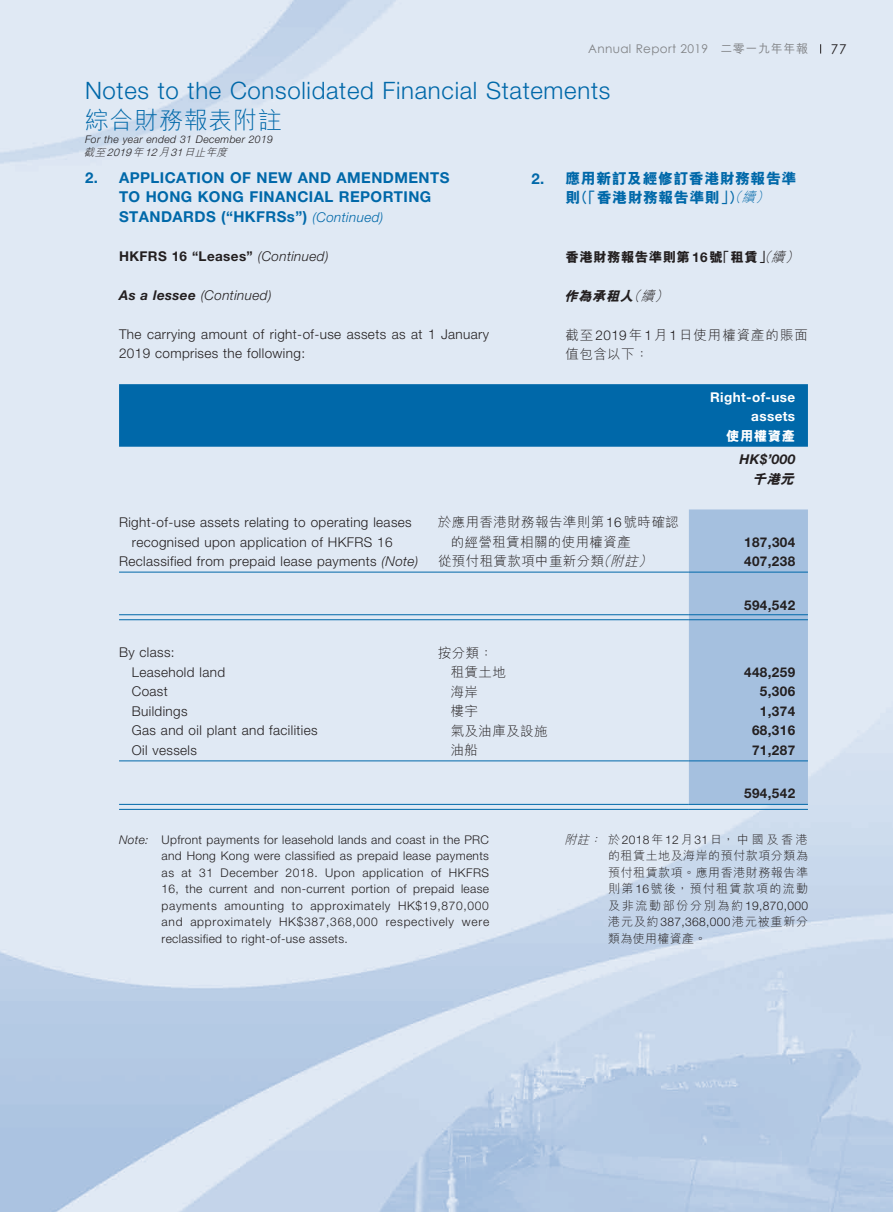
<style>
.page{position:relative;width:893px;height:1212px;background:#fff}
.page>*{position:absolute;margin:0;border:0;box-sizing:border-box;transform-origin:0 0}
.t1{font:300 24px "Helvetica Neue";letter-spacing:.03em;color:#0068a9}
.t2{font:300 24px "M Hei HK";letter-spacing:.03em;color:#0068a9}
.t3{font:700 15px/19.5px "Helvetica Neue";letter-spacing:.03em;color:#0068a9}
.t4{font:800 15px/19.5px "M Hei HK";letter-spacing:.03em;color:#0068a9}
.t5{font:300 13.5px/19.5px "Helvetica Neue";letter-spacing:.03em;color:#231f20}
.t6{font:700 13.5px "Helvetica Neue";letter-spacing:.03em;color:#231f20}
.t7{font:300 13.5px/19.5px "M Hei HK";letter-spacing:.03em;color:#231f20}
.t8{font:300 13.5px/19.5px "M Hei HK";letter-spacing:.07em;color:#231f20}
.t9{font:italic 300 13.5px "Helvetica Neue";letter-spacing:.03em;color:#231f20}
.t10{font:800 13.5px "M Hei HK";letter-spacing:.03em;color:#231f20}
.t11{font:700 13.5px/19.5px "Helvetica Neue";letter-spacing:.03em;color:#fff;text-align:right}
.t12{font:italic 800 13.5px "M Hei HK";color:#231f20}
.t13{font:italic 700 13.5px "Helvetica Neue";color:#231f20}
.t14{font:800 13.5px "M Hei HK";letter-spacing:.03em;color:#fff}
.t15{font:13.5px "Century Gothic";color:#231f20}
.t16{font:300 12px/16.5px "Helvetica Neue";letter-spacing:.03em;color:#231f20;text-align:justify}
.t17{font:300 12px/16.5px "M Hei HK";letter-spacing:.045em;color:#231f20;text-align:justify}
.t18{font:12px "Century Gothic";letter-spacing:.03em;color:#808285}
.t19{font:italic 300 10.5px "Helvetica Neue";letter-spacing:.03em;color:#231f20}
.t20{font:italic 300 10.5px "M Hei HK";color:#231f20}
.s1{font-family:"M Hei HK";font-weight:500}
.s2{font-family:"Helvetica Neue"}
.s3{font-weight:300;font-style:italic;font-size:13.5px}
.s4{font-weight:300;font-style:italic}
.s5{font-weight:700}
.s6{font-family:"Helvetica Neue";font-weight:700}
.s7{font-weight:300}
.s8{font-style:italic}
.s9{font-family:"M Hei HK"}
</style>
<div class="page">
<div style="left:119px;top:384px;width:689px;height:63px;background:#0068a9"></div>
<div style="left:689px;top:509px;width:119px;height:295px;background:#a5c0df"></div>
<hr style="left:119px;top:572px;width:319px;height:1px;background:#0068a9">
<hr style="left:438px;top:572px;width:251px;height:1px;background:#0068a9">
<hr style="left:689px;top:572px;width:119px;height:1px;background:#0068a9">
<hr style="left:119px;top:614px;width:319px;height:1px;background:#0068a9">
<hr style="left:119px;top:619px;width:319px;height:1px;background:#0068a9">
<hr style="left:438px;top:614px;width:251px;height:1px;background:#0068a9">
<hr style="left:438px;top:619px;width:251px;height:1px;background:#0068a9">
<hr style="left:689px;top:614px;width:119px;height:1px;background:#0068a9">
<hr style="left:689px;top:619px;width:119px;height:1px;background:#0068a9">
<hr style="left:119px;top:760px;width:319px;height:1px;background:#0068a9">
<hr style="left:438px;top:760px;width:251px;height:1px;background:#0068a9">
<hr style="left:689px;top:760px;width:119px;height:1px;background:#0068a9">
<hr style="left:119px;top:804px;width:319px;height:1px;background:#0068a9">
<hr style="left:119px;top:809px;width:319px;height:1px;background:#0068a9">
<hr style="left:438px;top:804px;width:251px;height:1px;background:#0068a9">
<hr style="left:438px;top:809px;width:251px;height:1px;background:#0068a9">
<hr style="left:689px;top:804px;width:119px;height:1px;background:#0068a9">
<hr style="left:689px;top:809px;width:119px;height:1px;background:#0068a9">
<p class="t18" style="left:588px;top:40px;width:221px">Annual Report 2019 <span class="s1">二零一九年年報</span></p>
<p class="t15" style="left:831px;top:40px;width:17px">77</p>
<h1 class="t1" style="left:85px;top:76px;width:527px">Notes to the Consolidated Financial Statements</h1>
<h1 class="t2" style="left:85px;top:104px;width:198px">綜合財務報表附註</h1>
<p class="t19" style="left:85px;top:133px;width:190px">For the year ended 31 December 2019</p>
<p class="t20" style="left:84px;top:145px;width:148px">截至<span class="s2">2019</span>年<span class="s2">12</span>月<span class="s2">31</span>日止年度</p>
<p class="t3" style="left:119px;top:168px;width:332px;text-indent:-34px">2. APPLICATION OF NEW AND AMENDMENTS<br>TO HONG KONG FINANCIAL REPORTING<br>STANDARDS (“HKFRSs”) <span class="s3">(Continued)</span></p>
<p class="t6" style="left:119px;top:248px;width:211px">HKFRS 16 “Leases” <span class="s4">(Continued)</span></p>
<p class="t9" style="left:119px;top:287px;width:154px"><span class="s5">As a lessee</span> (Continued)</p>
<p class="t5" style="left:119px;top:324px;width:372px">The carrying amount of right-of-use assets as at 1 January<br>2019 comprises the following:</p>
<p class="t4" style="left:566px;top:168px;width:232px;text-indent:-34px"><span class="s6">2.</span> 應用新訂及經修訂香港財務報告準則（「香港財務報告準則」<span class="s3">（</span>）<span class="s3">續）</span></p>
<p class="t10" style="left:566px;top:247px;width:239px">香港財務報告準則第<span class="s6">16</span>號「租賃<span class="s4">（</span>」<span class="s4">續）</span></p>
<p class="t12" style="left:564px;top:286px;width:110px">作為承租人<span class="s7">（續）</span></p>
<p class="t8" style="left:566px;top:324px;width:244px">截至<span class="s2">2019</span>年<span class="s2">1</span>月<span class="s2">1</span>日使用權資產的賬面值包含以下：</p>
<p class="t11" style="left:710px;top:387px;width:87px">Right-of-use assets</p>
<p class="t14" style="left:726px;top:427px;width:71px">使用權資產</p>
<p class="t13" style="left:739px;top:451px;width:57px">HK$’000</p>
<p class="t12" style="left:752px;top:470px;width:48px">千港元</p>
<p class="t5" style="left:119px;top:512px;width:294px;text-align:center">Right-of-use assets relating to operating leases recognised upon application of HKFRS 16</p>
<p class="t7" style="left:451px;top:512px;width:230px;text-indent:-13px">於應用香港財務報告準則第<span class="s2">16</span>號時確認的經營租賃相關的使用權資產</p>
<p class="t6" style="left:744px;top:533px;width:53px">187,304</p>
<p class="t5" style="left:119px;top:551px;width:301px">Reclassified from prepaid lease payments <span class="s8">(Note)</span></p>
<p class="t7" style="left:438px;top:551px;width:220px">從預付租賃款項中重新分類<span class="s8">（附註）</span></p>
<p class="t6" style="left:744px;top:553px;width:53px">407,238</p>
<p class="t6" style="left:744px;top:596px;width:53px">594,542</p>
<p class="t5" style="left:119px;top:642px;width:57px">By class:</p>
<p class="t7" style="left:438px;top:642px;width:57px">按分類：</p>
<p class="t5" style="left:132px;top:662px;width:95px">Leasehold land</p>
<p class="t7" style="left:451px;top:662px;width:57px">租賃土地</p>
<p class="t6" style="left:744px;top:664px;width:53px">448,259</p>
<p class="t5" style="left:132px;top:681px;width:38px">Coast</p>
<p class="t7" style="left:451px;top:681px;width:29px">海岸</p>
<p class="t6" style="left:760px;top:683px;width:37px">5,306</p>
<p class="t5" style="left:132px;top:701px;width:57px">Buildings</p>
<p class="t7" style="left:451px;top:701px;width:29px">樓宇</p>
<p class="t6" style="left:760px;top:703px;width:37px">1,374</p>
<p class="t5" style="left:132px;top:720px;width:187px">Gas and oil plant and facilities</p>
<p class="t7" style="left:451px;top:720px;width:98px">氣及油庫及設施</p>
<p class="t6" style="left:752px;top:722px;width:45px">68,316</p>
<p class="t5" style="left:132px;top:740px;width:67px">Oil vessels</p>
<p class="t7" style="left:451px;top:740px;width:29px">油船</p>
<p class="t6" style="left:752px;top:742px;width:45px">71,287</p>
<p class="t6" style="left:744px;top:785px;width:53px">594,542</p>
<p class="t16" style="left:162px;top:831px;width:329px;text-indent:-43px"><span class="s8">Note:</span> Upfront payments for leasehold lands and coast in the PRC and Hong Kong were classified as prepaid lease payments as at 31 December 2018. Upon application of HKFRS 16, the current and non-current portion of prepaid lease payments amounting to approximately HK$19,870,000 and approximately HK$387,368,000 respectively were reclassified to right-of-use assets.</p>
<p class="t17" style="left:608px;top:830px;width:202px;text-indent:-44px"><span class="s8">附註：</span>於<span class="s2">2018</span>年<span class="s2">12</span>月<span class="s2">31</span>日，中國及香港的租賃土地及海岸的預付款項分類為預付租賃款項。應用香港財務報告準則第<span class="s2">16</span>號後，預付租賃款項的流動及非流動部份分別為約<span class="s2">19,870,000</span></p>
<p class="t16" style="left:608px;top:913px;width:201px"><span class="s9">港元及約</span>387,368,000<span class="s9">港元被重新分</span></p>
<p class="t17" style="left:608px;top:929px;width:100px">類為使用權資產。</p>
</div>
